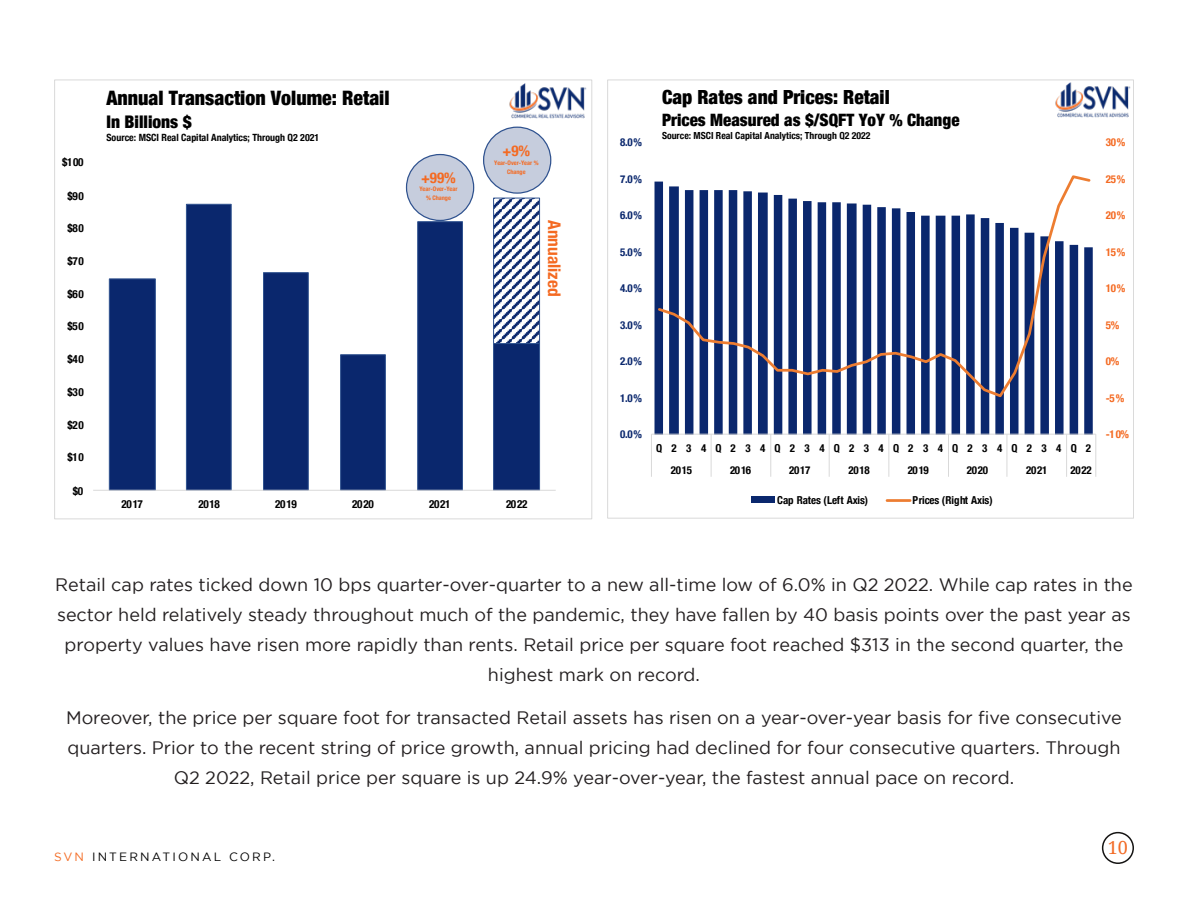
<style>
.page{position:relative;width:1188px;height:918px;background:#fff}
.page>*{position:absolute;margin:0;border:0;box-sizing:border-box;transform-origin:0 0}
.t1{font:900 condensed 19.95px "Helvetica Neue";color:#000}
.t2{font:900 condensed 19.5px "Helvetica Neue";color:#000}
.Ebook_body{font:18px/30px "Gotham";color:#231f20;text-align:center}
.t3{font:18px "Noto Serif";color:#f26b26}
.t4{font:900 condensed 17.4px "Helvetica Neue";color:#000}
.t5{font:700 condensed 17.4px "Helvetica Neue";color:#f46a22}
.t6{font:900 condensed 17.1px "Helvetica Neue";color:#000}
.t7{font:700 condensed 14.85px "Helvetica Neue";color:#f46a22}
.Ebook_subtitle{font:12px "Gotham";letter-spacing:.18em;color:#000}
.t8{font:700 condensed 11.25px "Helvetica Neue";letter-spacing:.075em;color:#000}
.t9{font:700 condensed 10.95px "Helvetica Neue";color:#0a276d}
.t10{font:700 condensed 10.95px "Helvetica Neue";letter-spacing:-.015em;color:#000}
.t11{font:700 condensed 10.95px/21.9px "Helvetica Neue";letter-spacing:.835em;color:#000}
.t12{font:700 condensed 10.95px "Helvetica Neue";letter-spacing:.04em;color:#000}
.t13{font:700 condensed 10.95px "Helvetica Neue";letter-spacing:-.035em;color:#f46a22}
.t14{font:700 condensed 9.9px "Helvetica Neue";color:#000}
.t15{font:700 condensed 9.75px "Helvetica Neue";color:#000}
.t16{font:700 condensed 6.15px/8.7px "Helvetica Neue";color:#f46a22;text-align:center}
.s1{color:#f46c24}
</style>
<div class="page">
<div style="left:1102px;top:832px;width:32px;height:32px;border:2px solid #151413;border-radius:50%"></div>
<svg style="left:108px;top:203px;width:433px;height:287px"></svg>
<svg style="left:495px;top:200px;width:43px;height:142px"></svg>
<div style="left:493px;top:198px;width:47px;height:146px;border:1px solid #2f528f"></div>
<hr style="left:93px;top:490px;width:463px;height:1px;background:#d9d9d9">
<img style="left:509px;top:83px;width:78px;height:36px">
<div style="left:407px;top:155px;width:67px;height:65px;background:#c6cddd;border-radius:50%"></div>
<div style="left:406px;top:154px;width:68px;height:67px;border:1px solid #2f528f;border-radius:50%"></div>
<div style="left:484px;top:127px;width:67px;height:66px;background:#c6cddd;border-radius:50%"></div>
<div style="left:483px;top:127px;width:68px;height:67px;border:1px solid #2f528f;border-radius:50%"></div>
<svg style="left:655px;top:182px;width:438px;height:252px;fill:#0a276d"></svg>
<hr style="left:651px;top:434px;width:445px;height:1px;background:#d9d9d9">
<svg style="left:651px;top:435px;width:1px;height:42px"></svg>
<svg style="left:711px;top:435px;width:1px;height:42px"></svg>
<svg style="left:770px;top:435px;width:1px;height:42px"></svg>
<svg style="left:829px;top:435px;width:1px;height:42px"></svg>
<svg style="left:888px;top:435px;width:1px;height:42px"></svg>
<svg style="left:948px;top:435px;width:1px;height:42px"></svg>
<svg style="left:1006px;top:435px;width:1px;height:42px"></svg>
<svg style="left:1066px;top:435px;width:1px;height:42px"></svg>
<svg style="left:1095px;top:435px;width:1px;height:42px"></svg>
<svg style="left:656px;top:175px;width:436px;height:224px"></svg>
<div style="left:752px;top:497px;width:23px;height:6px;background:#0a276d"></div>
<hr style="left:887px;top:499px;width:23px;height:3px;background:#ed7d31">
<img style="left:1054px;top:79px;width:79px;height:39px">
<p class="t8" style="left:62px;top:153px;width:23px">$100</p>
<p class="t8" style="left:67px;top:187px;width:18px">$90</p>
<p class="t8" style="left:67px;top:219px;width:18px">$80</p>
<p class="t8" style="left:67px;top:251px;width:18px">$70</p>
<p class="t8" style="left:67px;top:285px;width:18px">$60</p>
<p class="t8" style="left:67px;top:317px;width:18px">$50</p>
<p class="t8" style="left:67px;top:349px;width:18px">$40</p>
<p class="t8" style="left:67px;top:383px;width:18px">$30</p>
<p class="t8" style="left:67px;top:415px;width:18px">$20</p>
<p class="t8" style="left:67px;top:448px;width:18px">$10</p>
<p class="t8" style="left:73px;top:481px;width:12px">$0</p>
<p class="t1" style="left:106px;top:82px;width:285px">Annual Transaction Volume: Retail</p>
<p class="t4" style="left:106px;top:107px;width:87px">In Billions $</p>
<p class="t14" style="left:106px;top:130px;width:214px">Source: MSCI Real Capital Analytics; Through Q2 2021</p>
<p class="t7" style="left:421px;top:165px;width:36px">+99%</p>
<p class="t16" style="left:419px;top:184px;width:40px">Year-Over-Year % Change</p>
<p class="t7" style="left:503px;top:139px;width:29px">+9%</p>
<p class="t16" style="left:494px;top:158px;width:46px">Year-Over-Year %<br>Change</p>
<p class="t5" style="left:569px;top:220px;width:78px;rotate:90deg">Annualized</p>
<p class="t8" style="left:121px;top:495px;width:23px">2017</p>
<p class="t8" style="left:198px;top:495px;width:23px">2018</p>
<p class="t8" style="left:275px;top:495px;width:23px">2019</p>
<p class="t8" style="left:352px;top:495px;width:23px">2020</p>
<p class="t8" style="left:429px;top:495px;width:23px">2021</p>
<p class="t8" style="left:506px;top:495px;width:23px">2022</p>
<p class="t9" style="left:620px;top:133px;width:23px">8.0%</p>
<p class="t2" style="left:662px;top:81px;width:229px">Cap Rates and Prices: Retail</p>
<p class="t6" style="left:662px;top:105px;width:299px">Prices Measured as $/SQFT YoY % Change</p>
<p class="t15" style="left:662px;top:127px;width:210px">Source: MSCI Real Capital Analytics; Through Q2 2022</p>
<p class="t13" style="left:1106px;top:133px;width:21px">30%</p>
<p class="t9" style="left:620px;top:170px;width:23px">7.0%</p>
<p class="t13" style="left:1106px;top:170px;width:21px">25%</p>
<p class="t9" style="left:620px;top:206px;width:23px">6.0%</p>
<p class="t13" style="left:1106px;top:206px;width:21px">20%</p>
<p class="t9" style="left:620px;top:243px;width:23px">5.0%</p>
<p class="t13" style="left:1106px;top:243px;width:21px">15%</p>
<p class="t9" style="left:620px;top:279px;width:23px">4.0%</p>
<p class="t13" style="left:1106px;top:279px;width:21px">10%</p>
<p class="t9" style="left:620px;top:316px;width:23px">3.0%</p>
<p class="t13" style="left:1106px;top:316px;width:15px">5%</p>
<p class="t9" style="left:620px;top:352px;width:23px">2.0%</p>
<p class="t13" style="left:1106px;top:352px;width:15px">0%</p>
<p class="t9" style="left:620px;top:389px;width:23px">1.0%</p>
<p class="t13" style="left:1106px;top:389px;width:20px">-5%</p>
<p class="t9" style="left:620px;top:425px;width:23px">0.0%</p>
<p class="t13" style="left:1106px;top:425px;width:25px">-10%</p>
<p class="t11" style="left:671px;top:436px;width:422px;text-indent:-15px">Q234Q234Q234Q234Q234Q234Q234Q2<br>2015</p>
<p class="t12" style="left:730px;top:461px;width:23px">2016</p>
<p class="t12" style="left:789px;top:461px;width:23px">2017</p>
<p class="t12" style="left:849px;top:461px;width:23px">2018</p>
<p class="t12" style="left:908px;top:461px;width:23px">2019</p>
<p class="t12" style="left:967px;top:461px;width:23px">2020</p>
<p class="t12" style="left:1026px;top:461px;width:23px">2021</p>
<p class="t12" style="left:1071px;top:461px;width:23px">2022</p>
<p class="t10" style="left:777px;top:491px;width:92px">Cap Rates (Left Axis)</p>
<p class="t10" style="left:913px;top:491px;width:82px">Prices (Right Axis)</p>
<p class="Ebook_body" style="left:55px;top:569px;width:1079px">Retail cap rates ticked down 10 bps quarter-over-quarter to a new all-time low of 6.0% in Q2 2022. While cap rates in the sector held relatively steady throughout much of the pandemic, they have fallen by 40 basis points over the past year as property values have risen more rapidly than rents. Retail price per square foot reached $313 in the second quarter, the highest mark on record.</p>
<p class="Ebook_body" style="left:66px;top:703px;width:1057px">Moreover, the price per square foot for transacted Retail assets has risen on a year-over-year basis for five consecutive quarters. Prior to the recent string of price growth, annual pricing had declined for four consecutive quarters. Through<br>Q2 2022, Retail price per square is up 24.9% year-over-year, the fastest annual pace on record.</p>
<p class="Ebook_subtitle" style="left:54px;top:850px;width:222px"><span class="s1">SVN</span> INTERNATIONAL CORP.</p>
<p class="t3" style="left:1108px;top:836px;width:22px">10</p>
</div>
